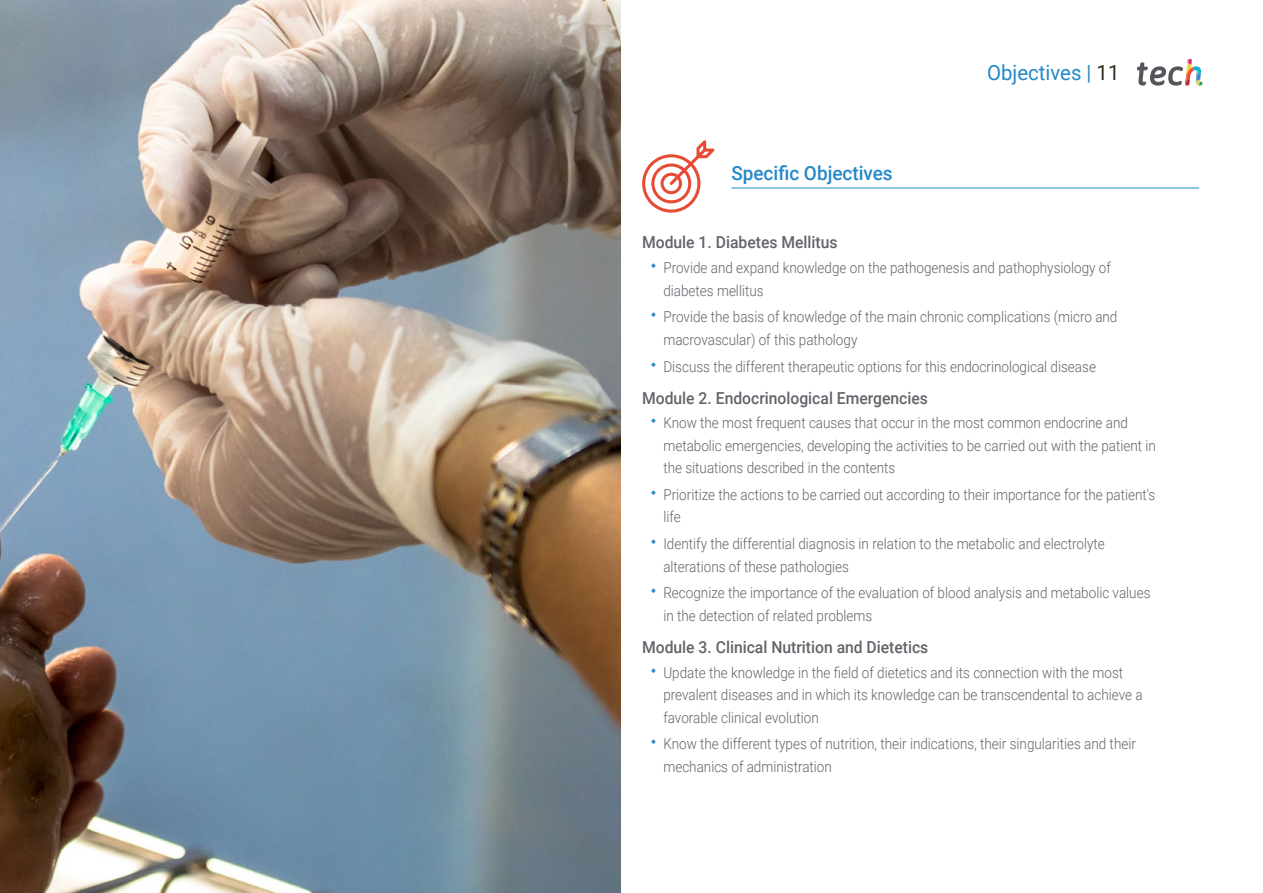
<style>
.page{position:relative;width:1263px;height:893px;background:#fff}
.page>*{position:absolute;margin:0;border:0;box-sizing:border-box;transform-origin:0 0}
.t1{font:21px "Roboto";color:#2488c9}
.t2{font:500 19.5px "Roboto";color:#2488c9}
.t3{font:500 16.5px "Roboto";color:#61646a;scale:.95 1}
.t4{font:300 15px/22.5px "Roboto";color:#61646a;scale:.9 1}
.s1{color:#312e20}
</style>
<div class="page">
<svg style="left:1137px;top:59px;width:65px;height:27px"></svg>
<hr style="left:731px;top:188px;width:468px;height:1px;background:#2488c9">
<svg style="left:642px;top:140px;width:72px;height:73px"></svg>
<img style="left:0;top:0;width:621px;height:893px">
<h2 class="t2" style="left:731px;top:159px;width:163px">Specific Objectives</h2>
<h1 class="t1" style="left:987px;top:57px;width:134px">Objectives | <span class="s1">11</span></h1>
<p class="t3" style="left:642px;top:231px;width:207px">Module 1. Diabetes Mellitus</p>
<p class="t4" style="left:663px;top:256px;width:499px">Provide and expand knowledge on the pathogenesis and pathophysiology of diabetes mellitus</p>
<p class="t4" style="left:663px;top:305px;width:506px">Provide the basis of knowledge of the main chronic complications (micro and macrovascular) of this pathology</p>
<p class="t4" style="left:663px;top:354px;width:482px">Discuss the different therapeutic options for this endocrinological disease</p>
<p class="t3" style="left:642px;top:386px;width:302px">Module 2. Endocrinological Emergencies</p>
<p class="t4" style="left:663px;top:411px;width:549px">Know the most frequent causes that occur in the most common endocrine and metabolic emergencies, developing the activities to be carried out with the patient in the situations described in the contents</p>
<p class="t4" style="left:663px;top:483px;width:548px">Prioritize the actions to be carried out according to their importance for the patient's life</p>
<p class="t4" style="left:663px;top:532px;width:492px">Identify the differential diagnosis in relation to the metabolic and electrolyte alterations of these pathologies</p>
<p class="t4" style="left:663px;top:581px;width:543px">Recognize the importance of the evaluation of blood analysis and metabolic values in the detection of related problems</p>
<p class="t3" style="left:642px;top:635px;width:303px">Module 3. Clinical Nutrition and Dietetics</p>
<p class="t4" style="left:663px;top:660px;width:534px">Update the knowledge in the field of dietetics and its connection with the most prevalent diseases and in which its knowledge can be transcendental to achieve a favorable clinical evolution</p>
<p class="t4" style="left:663px;top:732px;width:526px">Know the different types of nutrition, their indications, their singularities and their mechanics of administration</p>
</div>
